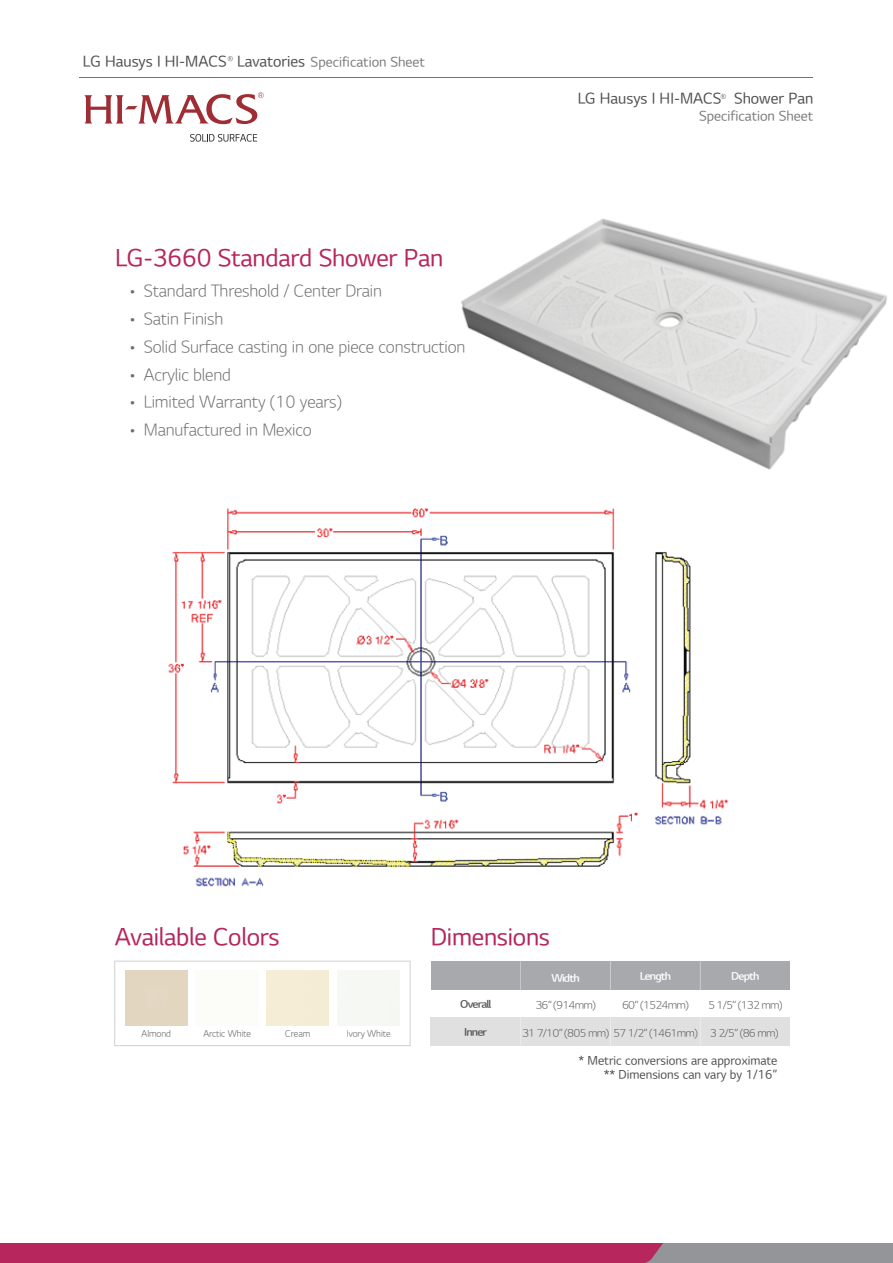
<style>
.page{position:relative;width:893px;height:1263px;background:#fff}
.page>*{position:absolute;margin:0;border:0;box-sizing:border-box;transform-origin:0 0}
.t1{font:24px "LG Sm Ha R";letter-spacing:-.01em;color:#b7265c}
.t2{font:16.5px "LG Sm Ha L";letter-spacing:-.01em;color:#6d6e71}
.t3{font:15px "LG Sm Ha R";color:#4f4f50}
.t4{font:13.5px "LG Sm Ha R";color:#7a7b7e}
.t5{font:12px/14.4px "LG Sm Ha R";color:#4f4f50;text-align:right}
.t6{font:10.5px "LG Sm Ha L";letter-spacing:-.075em;color:#58595b;scale:1.08 1}
.t7{font:10.5px "LG Sm Ha SB";letter-spacing:-.075em;color:#fff;scale:1.08 1}
.t8{font:10.5px "LG Sm Ha SB";letter-spacing:-.075em;color:#58595b;scale:1.08 1}
.t9{font:9px "LG Sm Ha L";letter-spacing:-.01em;color:#58595b}
.s1{font-size:13.5px;color:#7a7b7e}
</style>
<div class="page">
<div style="left:431px;top:1017px;width:359px;height:29px;background:#e1e0e0"></div>
<div style="left:431px;top:961px;width:90px;height:28px;background:#a7a9ac"></div>
<div style="left:521px;top:961px;width:89px;height:28px;background:#a7a9ac"></div>
<div style="left:610px;top:961px;width:90px;height:28px;background:#a7a9ac"></div>
<div style="left:700px;top:961px;width:90px;height:28px;background:#a7a9ac"></div>
<hr style="left:610px;top:961px;width:1px;height:85px;background:#fff">
<hr style="left:700px;top:961px;width:1px;height:85px;background:#fff">
<hr style="left:520px;top:961px;width:1px;height:85px;background:#fff">
<div style="left:114px;top:961px;width:296px;height:85px;border:1px solid #d2d1d0"></div>
<hr style="left:80px;top:77px;width:733px;height:1px;background:#717072">
<svg style="left:721px;top:94px;width:5px;height:5px"></svg>
<svg style="left:228px;top:56px;width:5px;height:5px"></svg>
<svg style="left:84px;top:92px;width:180px;height:32px"></svg>
<svg style="left:190px;top:134px;width:67px;height:8px"></svg>
<svg style="left:0;top:1243px;width:893px;height:20px;background:#ad436b"></svg>
<img style="left:461px;top:218px;width:426px;height:252px">
<img style="left:168px;top:508px;width:561px;height:379px">
<p class="t3" style="left:83px;top:54px;width:343px">LG Hausys I HI-MACS Lavatories <span class="s1">Specification Sheet</span></p>
<h1 class="t1" style="left:115px;top:247px;width:330px">LG-3660 Standard Shower Pan</h1>
<p class="t2" style="left:130px;top:283px;width:253px">• Standard Threshold / Center Drain</p>
<p class="t2" style="left:130px;top:311px;width:95px">• Satin Finish</p>
<p class="t2" style="left:130px;top:339px;width:337px">• Solid Surface casting in one piece construction</p>
<p class="t2" style="left:130px;top:367px;width:102px">• Acrylic blend</p>
<p class="t2" style="left:130px;top:394px;width:213px">• Limited Warranty (10 years)</p>
<p class="t2" style="left:130px;top:422px;width:183px">• Manufactured in Mexico</p>
<p class="t3" style="left:578px;top:92px;width:237px">LG Hausys I HI-MACS Shower Pan</p>
<p class="t4" style="left:699px;top:109px;width:116px">Specification Sheet</p>
<h1 class="t1" style="left:115px;top:926px;width:166px">Available Colors</h1>
<h1 class="t1" style="left:431px;top:926px;width:121px">Dimensions</h1>
<p class="t9" style="left:142px;top:1029px;width:31px">Almond</p>
<p class="t9" style="left:203px;top:1029px;width:49px">Arctic White</p>
<p class="t9" style="left:285px;top:1029px;width:27px">Cream</p>
<p class="t9" style="left:347px;top:1029px;width:45px">Ivory White</p>
<p class="t8" style="left:460px;top:999px;width:30px">Overall</p>
<p class="t8" style="left:464px;top:1027px;width:23px">Inner</p>
<p class="t7" style="left:551px;top:973px;width:28px">Width</p>
<p class="t7" style="left:640px;top:971px;width:31px">Length</p>
<p class="t7" style="left:731px;top:971px;width:28px">Depth</p>
<p class="t6" style="left:535px;top:999px;width:58px">36” (914mm)</p>
<p class="t6" style="left:622px;top:999px;width:63px">60” (1524mm)</p>
<p class="t6" style="left:708px;top:999px;width:71px">5 1/5” (132 mm)</p>
<p class="t6" style="left:522px;top:1028px;width:164px">31 7/10” (805 mm) 57 1/2” (1461mm)</p>
<p class="t6" style="left:710px;top:1028px;width:65px">3 2/5” (86 mm)</p>
<p class="t5" style="left:578px;top:1054px;width:201px">* Metric conversions are approximate ** Dimensions can vary by 1/16”</p>
</div>
